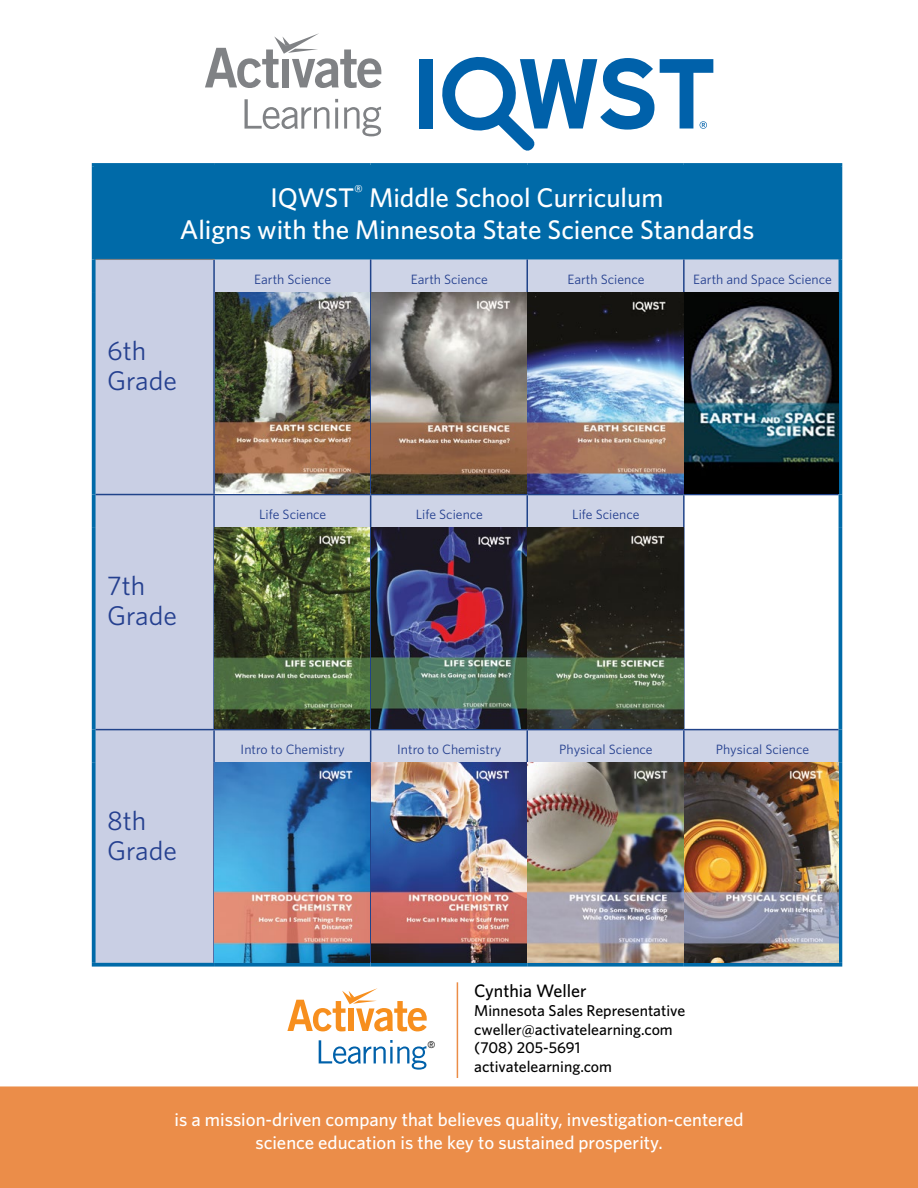
<style>
.page{position:relative;width:918px;height:1188px;background:#fff}
.page>*{position:absolute;margin:0;border:0;box-sizing:border-box;transform-origin:0 0}
.t1{font:500 27px/32.4px "Whitney";color:#fff;text-align:center}
.t2{font:27px/30px "Whitney";color:#25408f}
.t3{font:500 18.75px/22.5px "Whitney";color:#fff;text-align:center}
.t4{font:500 18px "Whitney";color:#000}
.t5{font:500 15.75px/18.9px "Whitney";color:#000}
.t6{font:13.5px "Whitney";color:#25408f}
.t7{font:8.7px "News Gothic";color:#000}
</style>
<div class="page">
<svg style="left:205px;top:33px;width:176px;height:55px"></svg>
<svg style="left:245px;top:99px;width:84px;height:30px"></svg>
<hr style="left:335px;top:107px;width:3px;height:22px;background:#808285">
<svg style="left:344px;top:107px;width:37px;height:29px"></svg>
<div style="left:419px;top:59px;width:14px;height:70px;background:#0061aa"></div>
<svg style="left:442px;top:57px;width:271px;height:94px"></svg>
<div style="left:94px;top:165px;width:746px;height:94px;background:#006aa8"></div>
<div style="left:96px;top:260px;width:117px;height:703px;background:#c9cfe4"></div>
<div style="left:215px;top:259px;width:624px;height:33px;background:#ced4e7"></div>
<svg style="left:215px;top:495px;width:624px;height:267px"></svg>
<hr style="left:96px;top:259px;width:119px;height:1px;background:#808285">
<hr style="left:213px;top:260px;width:2px;height:32px;background:#20438a">
<hr style="left:370px;top:259px;width:1px;height:33px;background:#20438a">
<hr style="left:526px;top:259px;width:2px;height:33px;background:#20438a">
<hr style="left:683px;top:259px;width:2px;height:33px;background:#20438a">
<hr style="left:213px;top:292px;width:2px;height:202px;background:#20438a">
<hr style="left:526px;top:292px;width:2px;height:202px;background:#20438a">
<hr style="left:683px;top:292px;width:2px;height:202px;background:#20438a">
<hr style="left:96px;top:494px;width:118px;height:1px;background:#20438a">
<hr style="left:214px;top:494px;width:157px;height:1px;background:#20438a">
<hr style="left:213px;top:495px;width:2px;height:32px;background:#20438a">
<hr style="left:371px;top:494px;width:156px;height:1px;background:#20438a">
<hr style="left:370px;top:495px;width:1px;height:32px;background:#20438a">
<hr style="left:527px;top:494px;width:157px;height:1px;background:#20438a">
<hr style="left:526px;top:495px;width:2px;height:32px;background:#20438a">
<hr style="left:213px;top:527px;width:2px;height:202px;background:#20438a">
<hr style="left:526px;top:527px;width:2px;height:202px;background:#20438a">
<hr style="left:96px;top:729px;width:118px;height:1px;background:#20438a">
<hr style="left:214px;top:729px;width:157px;height:1px;background:#20438a">
<hr style="left:213px;top:730px;width:2px;height:32px;background:#20438a">
<hr style="left:371px;top:729px;width:156px;height:1px;background:#20438a">
<hr style="left:370px;top:730px;width:1px;height:32px;background:#20438a">
<hr style="left:527px;top:729px;width:157px;height:1px;background:#20438a">
<hr style="left:526px;top:730px;width:2px;height:32px;background:#20438a">
<hr style="left:683px;top:730px;width:2px;height:32px;background:#20438a">
<hr style="left:213px;top:762px;width:2px;height:201px;background:#20438a">
<hr style="left:526px;top:762px;width:2px;height:201px;background:#20438a">
<hr style="left:683px;top:762px;width:2px;height:201px;background:#20438a">
<svg style="left:92px;top:163px;width:122px;height:4px"></svg>
<hr style="left:92px;top:167px;width:4px;height:92px;background:#006aa8">
<svg style="left:214px;top:163px;width:157px;height:2px"></svg>
<svg style="left:371px;top:163px;width:156px;height:2px"></svg>
<svg style="left:527px;top:163px;width:157px;height:2px"></svg>
<svg style="left:684px;top:163px;width:158px;height:4px"></svg>
<hr style="left:839px;top:167px;width:3px;height:92px;background:#006aa8">
<svg style="left:92px;top:259px;width:4px;height:33px"></svg>
<svg style="left:92px;top:292px;width:4px;height:203px"></svg>
<hr style="left:839px;top:259px;width:3px;height:33px;background:#006aa8">
<hr style="left:839px;top:292px;width:3px;height:203px;background:#006aa8">
<svg style="left:92px;top:495px;width:4px;height:32px"></svg>
<svg style="left:92px;top:527px;width:4px;height:203px"></svg>
<svg style="left:92px;top:730px;width:4px;height:32px"></svg>
<svg style="left:92px;top:762px;width:4px;height:201px"></svg>
<svg style="left:92px;top:963px;width:122px;height:4px"></svg>
<hr style="left:839px;top:730px;width:3px;height:32px;background:#006aa8">
<hr style="left:839px;top:762px;width:3px;height:201px;background:#006aa8">
<svg style="left:214px;top:963px;width:157px;height:4px"></svg>
<svg style="left:371px;top:963px;width:156px;height:4px"></svg>
<svg style="left:527px;top:963px;width:157px;height:4px"></svg>
<svg style="left:684px;top:963px;width:158px;height:4px"></svg>
<hr style="left:684px;top:494px;width:155px;height:1px;background:#20438a">
<hr style="left:683px;top:495px;width:2px;height:32px;background:#20438a">
<hr style="left:683px;top:527px;width:2px;height:202px;background:#20438a">
<hr style="left:684px;top:729px;width:155px;height:1px;background:#20438a">
<hr style="left:839px;top:495px;width:3px;height:32px;background:#006aa8">
<hr style="left:839px;top:527px;width:3px;height:203px;background:#006aa8">
<img style="left:215px;top:292px;width:311px;height:202px">
<img style="left:528px;top:292px;width:155px;height:202px">
<img style="left:685px;top:292px;width:154px;height:202px">
<img style="left:215px;top:527px;width:311px;height:202px">
<img style="left:528px;top:527px;width:155px;height:202px">
<img style="left:215px;top:762px;width:311px;height:201px">
<img style="left:528px;top:762px;width:155px;height:201px">
<img style="left:685px;top:762px;width:154px;height:201px">
<div style="left:0;top:1086px;width:918px;height:102px;background:#eb8d49"></div>
<svg style="left:287px;top:988px;width:140px;height:43px"></svg>
<svg style="left:319px;top:1040px;width:107px;height:30px"></svg>
<hr style="left:457px;top:982px;width:1px;height:96px;background:#eb8d47">
<h1 class="t1" style="left:180px;top:181px;width:576px">IQWST<sup>®</sup> Middle School Curriculum<br>Aligns with the Minnesota State Science Standards</h1>
<h1 class="t2" style="left:107px;top:335px;width:71px">6th<br>Grade</h1>
<h1 class="t2" style="left:107px;top:570px;width:71px">7th<br>Grade</h1>
<h1 class="t2" style="left:107px;top:805px;width:71px">8th<br>Grade</h1>
<p class="t6" style="left:254px;top:270px;width:79px">Earth Science</p>
<p class="t6" style="left:411px;top:270px;width:79px">Earth Science</p>
<p class="t6" style="left:567px;top:270px;width:79px">Earth Science</p>
<p class="t6" style="left:693px;top:270px;width:140px">Earth and Space Science</p>
<p class="t6" style="left:259px;top:505px;width:69px">Life Science</p>
<p class="t6" style="left:416px;top:505px;width:69px">Life Science</p>
<p class="t6" style="left:572px;top:505px;width:69px">Life Science</p>
<p class="t6" style="left:241px;top:740px;width:106px">Intro to Chemistry</p>
<p class="t6" style="left:397px;top:740px;width:106px">Intro to Chemistry</p>
<p class="t6" style="left:559px;top:740px;width:95px">Physical Science</p>
<p class="t6" style="left:716px;top:740px;width:95px">Physical Science</p>
<p class="t7" style="left:428px;top:1039px;width:9px">®</p>
<h3 class="t4" style="left:474px;top:979px;width:114px">Cynthia Weller</h3>
<p class="t5" style="left:474px;top:1000px;width:213px">Minnesota Sales Representative cweller@activatelearning.com (708) 205-5691 activatelearning.com</p>
<h2 class="t3" style="left:175px;top:1108px;width:570px">is a mission-driven company that believes quality, investigation-centered science education is the key to sustained prosperity.</h2>
</div>
